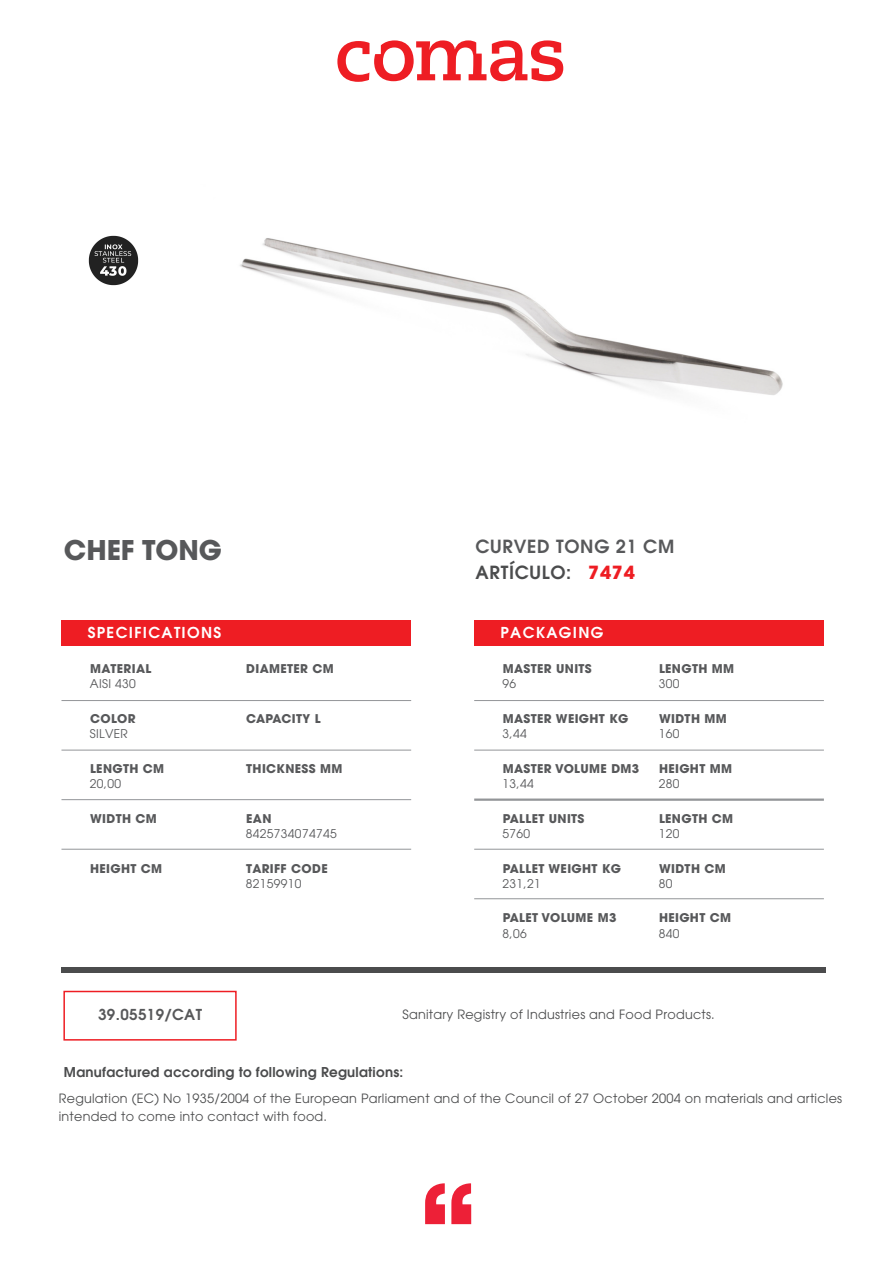
<style>
.page{position:relative;width:893px;height:1263px;background:#fff}
.page>*{position:absolute;margin:0;border:0;box-sizing:border-box;transform-origin:0 0}
.t1{font:700 27px "Avant Garde";color:#57585a}
.t2{font:600 18px/25.7px "Avant Garde";letter-spacing:.04em;color:#57585a}
.t3{font:600 15px "Avant Garde";letter-spacing:.09em;color:#fff}
.t4{font:600 15px "Avant Garde";letter-spacing:.03em;color:#57585a}
.t5{font:600 13.5px "Avant Garde";letter-spacing:.02em;color:#4b4c4d}
.t6{font:12.75px/18px "Avant Garde";letter-spacing:.02em;color:#4b4c4d}
.t7{font:700 12px "Avant Garde";letter-spacing:.03em;color:#57585a}
.t8{font:12px "Avant Garde";letter-spacing:.03em;color:#57585a}
.s1{color:#4b4c4d}
.s2{font-weight:700;color:#ee1d23}
</style>
<div class="page">
<svg style="left:425px;top:1183px;width:20px;height:41px"></svg>
<svg style="left:451px;top:1183px;width:20px;height:41px"></svg>
<svg style="left:337px;top:40px;width:226px;height:42px"></svg>
<div style="left:61px;top:620px;width:350px;height:25px;background:#ee1d23"></div>
<div style="left:61px;top:967px;width:765px;height:6px;background:#4b4c4d"></div>
<hr style="left:61px;top:700px;width:350px;height:1px;background:#939598">
<hr style="left:61px;top:750px;width:350px;height:1px;background:#939598">
<hr style="left:61px;top:799px;width:350px;height:1px;background:#939598">
<hr style="left:61px;top:849px;width:350px;height:1px;background:#939598">
<div style="left:474px;top:620px;width:350px;height:25px;background:#ee1d23"></div>
<hr style="left:474px;top:700px;width:350px;height:1px;background:#939598">
<hr style="left:474px;top:750px;width:350px;height:1px;background:#939598">
<hr style="left:474px;top:798px;width:350px;height:3px;background:#939598">
<hr style="left:474px;top:849px;width:350px;height:1px;background:#939598">
<hr style="left:474px;top:898px;width:350px;height:1px;background:#939598">
<div style="left:63px;top:991px;width:174px;height:49px;border:2px solid #ee1d23"></div>
<img style="left:88px;top:235px;width:51px;height:51px">
<img style="left:240px;top:238px;width:543px;height:157px">
<h1 class="t1" style="left:64px;top:532px;width:160px">CHEF TONG</h1>
<h2 class="t2" style="left:475px;top:533px;width:200px">CURVED TONG 21 CM<br><span class="s1">ARTÍCULO:</span> <span class="s2">7474</span></h2>
<p class="t3" style="left:88px;top:623px;width:135px">SPECIFICATIONS</p>
<p class="t7" style="left:90px;top:661px;width:63px">MATERIAL</p>
<p class="t7" style="left:246px;top:661px;width:89px">DIAMETER CM</p>
<p class="t3" style="left:500px;top:623px;width:104px">PACKAGING</p>
<p class="t7" style="left:503px;top:661px;width:91px">MASTER UNITS</p>
<p class="t7" style="left:659px;top:661px;width:77px">LENGTH MM</p>
<p class="t8" style="left:90px;top:677px;width:48px">AISI 430</p>
<p class="t8" style="left:502px;top:677px;width:15px">96</p>
<p class="t8" style="left:659px;top:677px;width:22px">300</p>
<p class="t7" style="left:90px;top:711px;width:47px">COLOR</p>
<p class="t7" style="left:246px;top:711px;width:76px">CAPACITY L</p>
<p class="t7" style="left:503px;top:711px;width:127px">MASTER WEIGHT KG</p>
<p class="t7" style="left:659px;top:711px;width:69px">WIDTH MM</p>
<p class="t8" style="left:90px;top:727px;width:40px">SILVER</p>
<p class="t8" style="left:502px;top:727px;width:26px">3,44</p>
<p class="t8" style="left:659px;top:727px;width:22px">160</p>
<p class="t7" style="left:90px;top:761px;width:76px">LENGTH CM</p>
<p class="t7" style="left:246px;top:761px;width:98px">THICKNESS MM</p>
<p class="t7" style="left:503px;top:761px;width:138px">MASTER VOLUME DM3</p>
<p class="t7" style="left:659px;top:761px;width:75px">HEIGHT MM</p>
<p class="t8" style="left:90px;top:777px;width:33px">20,00</p>
<p class="t7" style="left:90px;top:810px;width:68px">WIDTH CM</p>
<p class="t7" style="left:246px;top:810px;width:27px">EAN</p>
<p class="t8" style="left:246px;top:826px;width:92px">8425734074745</p>
<p class="t8" style="left:502px;top:777px;width:33px">13,44</p>
<p class="t8" style="left:502px;top:826px;width:29px">5760</p>
<p class="t7" style="left:503px;top:810px;width:83px">PALLET UNITS</p>
<p class="t8" style="left:659px;top:777px;width:22px">280</p>
<p class="t7" style="left:659px;top:810px;width:76px">LENGTH CM</p>
<p class="t8" style="left:659px;top:826px;width:22px">120</p>
<p class="t7" style="left:90px;top:860px;width:74px">HEIGHT CM</p>
<p class="t7" style="left:246px;top:860px;width:83px">TARIFF CODE</p>
<p class="t7" style="left:503px;top:860px;width:120px">PALLET WEIGHT KG</p>
<p class="t7" style="left:659px;top:860px;width:68px">WIDTH CM</p>
<p class="t8" style="left:246px;top:876px;width:57px">82159910</p>
<p class="t8" style="left:502px;top:876px;width:40px">231,21</p>
<p class="t8" style="left:502px;top:926px;width:26px">8,06</p>
<p class="t7" style="left:503px;top:910px;width:115px">PALET VOLUME M3</p>
<p class="t8" style="left:659px;top:876px;width:15px">80</p>
<p class="t7" style="left:659px;top:910px;width:74px">HEIGHT CM</p>
<p class="t8" style="left:659px;top:926px;width:22px">840</p>
<p class="t4" style="left:98px;top:1005px;width:105px">39.05519/CAT</p>
<p class="t6" style="left:402px;top:1006px;width:314px">Sanitary Registry of Industries and Food Products.</p>
<p class="t5" style="left:64px;top:1063px;width:341px">Manufactured according to following Regulations:</p>
<p class="t6" style="left:59px;top:1090px;width:785px">Regulation (EC) No 1935/2004 of the European Parliament and of the Council of 27 October 2004 on materials and articles intended to come into contact with food.</p>
</div>
